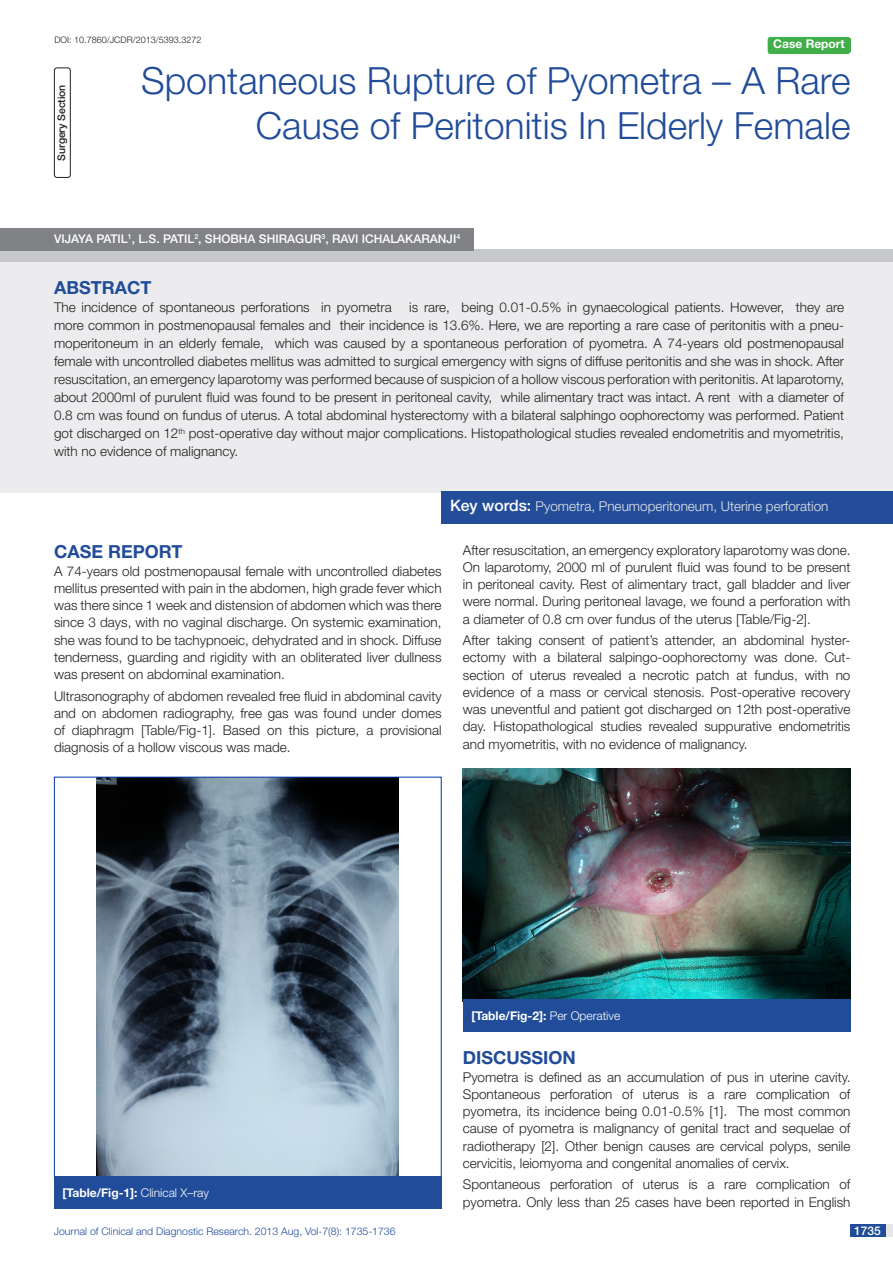
<style>
.page{position:relative;width:893px;height:1263px;background:#fff}
.page>*{position:absolute;margin:0;border:0;box-sizing:border-box;transform-origin:0 0}
.t1{font:300 37.5px/45px "Helvetica Neue";color:#214c99;text-align:right}
.Level_1{font:700 18px "Helvetica Neue";color:#214c99}
.Abstract_head{font:700 18px "Helvetica Neue";color:#214c99}
.Body_text{font:300 13.5px/17.2px "Helvetica Neue";color:#231f20;text-align:justify}
.Abstract_text{font:300 13.5px/18px "Helvetica Neue";color:#231f20;text-align:justify}
.t2{font:300 13.5px "Helvetica Neue";color:#e6e7e9}
.Table_text{font:700 12px "Helvetica Neue";color:#fff}
.Author{font:500 12px "Helvetica Neue";color:#fff}
.t3{font:300 10.5px "Helvetica Neue";color:#214c99}
.t4{font:500 10.5px "Helvetica Neue";letter-spacing:-.01em;color:#231f20}
.DOI{font:300 9px "Helvetica Neue";color:#231f20}
.s1{color:#244d99}
.s2{font-weight:500;font-size:15.75px;color:#fff}
.s3{font-weight:300}
</style>
<div class="page">
<div style="left:850px;top:1224px;width:43px;height:13px;background:#e6e7e9"></div>
<div style="left:850px;top:1224px;width:35px;height:13px;background:#214c99"></div>
<div style="left:768px;top:37px;width:82px;height:17px;background:#40ae49;border-radius:3px"></div>
<div style="left:767px;top:39px;width:83px;height:13px;background:#40ae49"></div>
<div style="left:0;top:261px;width:893px;height:231px;background:#ececee"></div>
<div style="left:0;top:250px;width:893px;height:12px;background:#c7c8ca"></div>
<div style="left:442px;top:491px;width:451px;height:33px;background:#244d99"></div>
<div style="left:54px;top:68px;width:17px;height:110px;border:1px solid #231f20;border-radius:3px"></div>
<div style="left:0;top:228px;width:474px;height:23px;background:#808285"></div>
<img style="left:97px;top:779px;width:301px;height:397px">
<div style="left:54px;top:1176px;width:388px;height:33px;background:#214c99"></div>
<img style="left:463px;top:769px;width:387px;height:230px">
<div style="left:463px;top:999px;width:387px;height:33px;background:#214c99"></div>
<p class="DOI" style="left:54px;top:35px;width:148px">DOI: 10.7860/JCDR/2013/5393.3272</p>
<p class="t1" style="left:141px;top:57px;width:711px">Spontaneous Rupture of Pyometra – A Rare<br>Cause of Peritonitis In Elderly Female</p>
<p class="Table_text" style="left:773px;top:37px;width:73px">Case Report</p>
<p class="t4" style="left:55px;top:161px;width:77px;rotate:-90deg">SURGERY SECTION</p>
<p class="Author" style="left:54px;top:232px;width:408px">VIJAYA PATIL<sup>1</sup>, L.S. PATIL<sup>2</sup>, SHOBHA SHIRAGUR<sup>3</sup>, RAVI ICHALAKARANJI<sup>4</sup></p>
<p class="Abstract_head" style="left:54px;top:277px;width:99px">ABST<span class="s1">RAC</span>T</p>
<p class="Abstract_text" style="left:54px;top:298px;width:339px">The incidence of spontaneous perforations in pyometra</p>
<p class="Abstract_text" style="left:54px;top:298px;width:792px;text-indent:355px">is rare, being 0.01-0.5% in gynaecological patients. However, they are more common in postmenopausal females and their incidence is 13.6%. Here, we are reporting a rare case of peritonitis with a pneu&shy;moperitoneum in an elderly female, which was caused by a spontaneous perforation of pyometra. A 74-years old postmenopausal female with uncontrolled diabetes mellitus was admitted to surgical emergency with signs of diffuse peritonitis and she was in shock. After resuscitation, an emergency laparotomy was performed because of suspicion of a hollow viscous perforation with peritonitis. At laparotomy, about 2000ml of purulent fluid was found to be present in peritoneal cavity, while alimentary tract was intact. A rent with a diameter of 0.8 cm was found on fundus of uterus. A total abdominal hysterectomy with a bilateral salphingo oophorectomy was performed. Patient got discharged on 12<sup>th</sup> post-operative day without major complications. Histopathological studies revealed endometritis and myometritis, with no evidence of malignancy.</p>
<p class="t2" style="left:450px;top:498px;width:380px"><span class="s2">KEY WORDS:</span> Pyometra, Pneumoperitoneum, Uterine perforation</p>
<p class="Level_1" style="left:54px;top:541px;width:130px">CASE REPORT</p>
<p class="Body_text" style="left:54px;top:562px;width:389px">A 74-years old postmenopausal female with uncontrolled diabetes mellitus presented with pain in the abdomen, high grade fever which was there since 1 week and distension of abdomen which was there since 3 days, with no vaginal discharge. On systemic examination, she was found to be tachypnoeic, dehydrated and in shock. Diffuse tenderness, guarding and rigidity with an obliterated liver dullness was present on abdominal examination.</p>
<p class="Body_text" style="left:54px;top:687px;width:389px">Ultrasonography of abdomen revealed free fluid in abdominal cavity and on abdomen radiography, free gas was found under domes of diaphragm [Table/Fig-1]. Based on this picture, a provisional diagnosis of a hollow viscous was made.</p>
<p class="Body_text" style="left:463px;top:541px;width:389px">After resuscitation, an emergency exploratory laparotomy was done.<br>On laparotomy, 2000 ml of purulent fluid was found to be present in peritoneal cavity. Rest of alimentary tract, gall bladder and liver were normal. During peritoneal lavage, we found a perforation with a diameter of 0.8 cm over fundus of the uterus [Table/Fig-2].</p>
<p class="Body_text" style="left:463px;top:631px;width:389px;text-align:left">After taking consent of patient’s attender, an abdominal hyster&shy;ectomy with a bilateral salpingo-oophorectomy was done. Cut&shy;section of uterus revealed a necrotic patch at fundus, with no evidence of a mass or cervical stenosis. Post-operative recovery was uneventful and patient got discharged on 12th post-operative day. Histopathological studies revealed suppurative endometritis and myometritis, with no evidence of malignancy.</p>
<p class="Table_text" style="left:63px;top:1186px;width:148px">[Table/Fig-1]: <span class="s3">Clinical X–ray</span></p>
<p class="Table_text" style="left:471px;top:1009px;width:150px">[Table/Fig-2]: <span class="s3">Per Operative</span></p>
<p class="Level_1" style="left:463px;top:1047px;width:115px">DISCUSSION</p>
<p class="Body_text" style="left:463px;top:1068px;width:389px">Pyometra is defined as an accumulation of pus in uterine cavity.<br>Spontaneous perforation of uterus is a rare complication of pyometra, its incidence being 0.01-0.5% [1]. The most common cause of pyometra is malignancy of genital tract and sequelae of radiotherapy [2]. Other benign causes are cervical polyps, senile cervicitis, leiomyoma and congenital anomalies of cervix.</p>
<p class="Body_text" style="left:463px;top:1176px;width:389px">Spontaneous perforation of uterus is a rare complication of pyometra. Only less than 25 cases have been reported in English</p>
<p class="t3" style="left:54px;top:1225px;width:343px">Journal of Clinical and Diagnostic Research. 2013 Aug, Vol-7(8): 1735-1736</p>
<p class="Author" style="left:854px;top:1223px;width:28px">1735</p>
</div>
